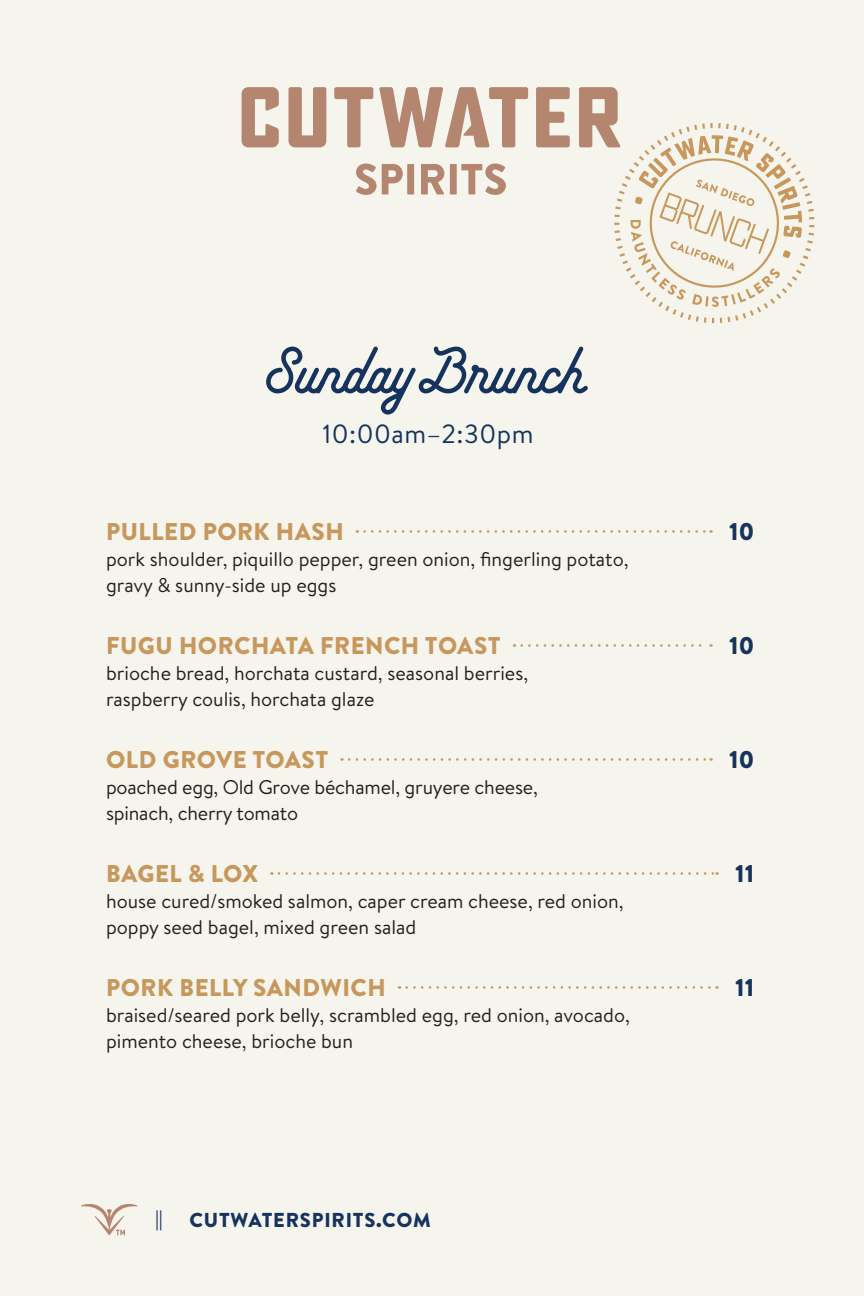
<style>
.page{position:relative;width:864px;height:1296px;background:#f5f5ee}
.page>*{position:absolute;margin:0;border:0;box-sizing:border-box;transform-origin:0 0}
.Headlines{font:700 75.6px "The Wild Things Script";color:#15335c}
.Items{font:26.4px "Brandon Text";letter-spacing:.02em;color:#14345c}
.Items-2{font:900 24.2px "Brandon Text";letter-spacing:.02em;color:#c8975c}
.Items-3{font:900 24.2px "Brandon Text";color:#15335c}
.Items-4{font:900 20.2px "Brandon Text";letter-spacing:.04em;color:#15335c}
.Descriptions{font:19.8px/26px "Brandon Text";color:#231f20}
</style>
<div class="page">
<svg style="left:364px;top:530px;width:348px;height:3px"></svg>
<svg style="left:522px;top:644px;width:190px;height:3px"></svg>
<svg style="left:349px;top:758px;width:363px;height:3px"></svg>
<svg style="left:279px;top:872px;width:439px;height:3px"></svg>
<svg style="left:407px;top:986px;width:311px;height:3px"></svg>
<svg style="left:81px;top:1203px;width:57px;height:32px"></svg>
<svg style="left:242px;top:87px;width:572px;height:236px"></svg>
<p class="Headlines" style="left:263px;top:334px;width:326px">Sunday Brunch</p>
<p class="Items" style="left:322px;top:415px;width:213px">10:00am–2:30pm</p>
<p class="Items-2" style="left:106px;top:514px;width:239px">PULLED PORK HASH</p>
<p class="Items-3" style="left:729px;top:514px;width:26px">10</p>
<p class="Descriptions" style="left:106px;top:545px;width:524px">pork shoulder, piquillo pepper, green onion, fingerling potato, gravy &amp; sunny-side up eggs</p>
<p class="Items-2" style="left:106px;top:628px;width:396px">FUGU HORCHATA FRENCH TOAST</p>
<p class="Items-3" style="left:729px;top:628px;width:26px">10</p>
<p class="Descriptions" style="left:106px;top:659px;width:424px">brioche bread, horchata custard, seasonal berries, raspberry coulis, horchata glaze</p>
<p class="Items-2" style="left:106px;top:742px;width:224px">OLD GROVE TOAST</p>
<p class="Items-3" style="left:729px;top:742px;width:26px">10</p>
<p class="Descriptions" style="left:106px;top:773px;width:433px">poached egg, Old Grove béchamel, gruyere cheese, spinach, cherry tomato</p>
<p class="Items-2" style="left:106px;top:856px;width:153px">BAGEL &amp; LOX</p>
<p class="Items-3" style="left:735px;top:856px;width:20px">11</p>
<p class="Descriptions" style="left:106px;top:887px;width:519px">house cured/smoked salmon, caper cream cheese, red onion, poppy seed bagel, mixed green salad</p>
<p class="Items-2" style="left:106px;top:970px;width:281px">PORK BELLY SANDWICH</p>
<p class="Items-3" style="left:735px;top:970px;width:20px">11</p>
<p class="Descriptions" style="left:106px;top:1001px;width:525px">braised/seared pork belly, scrambled egg, red onion, avocado, pimento cheese, brioche bun</p>
<p class="Items-4" style="left:155px;top:1205px;width:9px">||</p>
<p class="Items-4" style="left:189px;top:1205px;width:243px">CUTWATERSPIRITS.COM</p>
</div>
